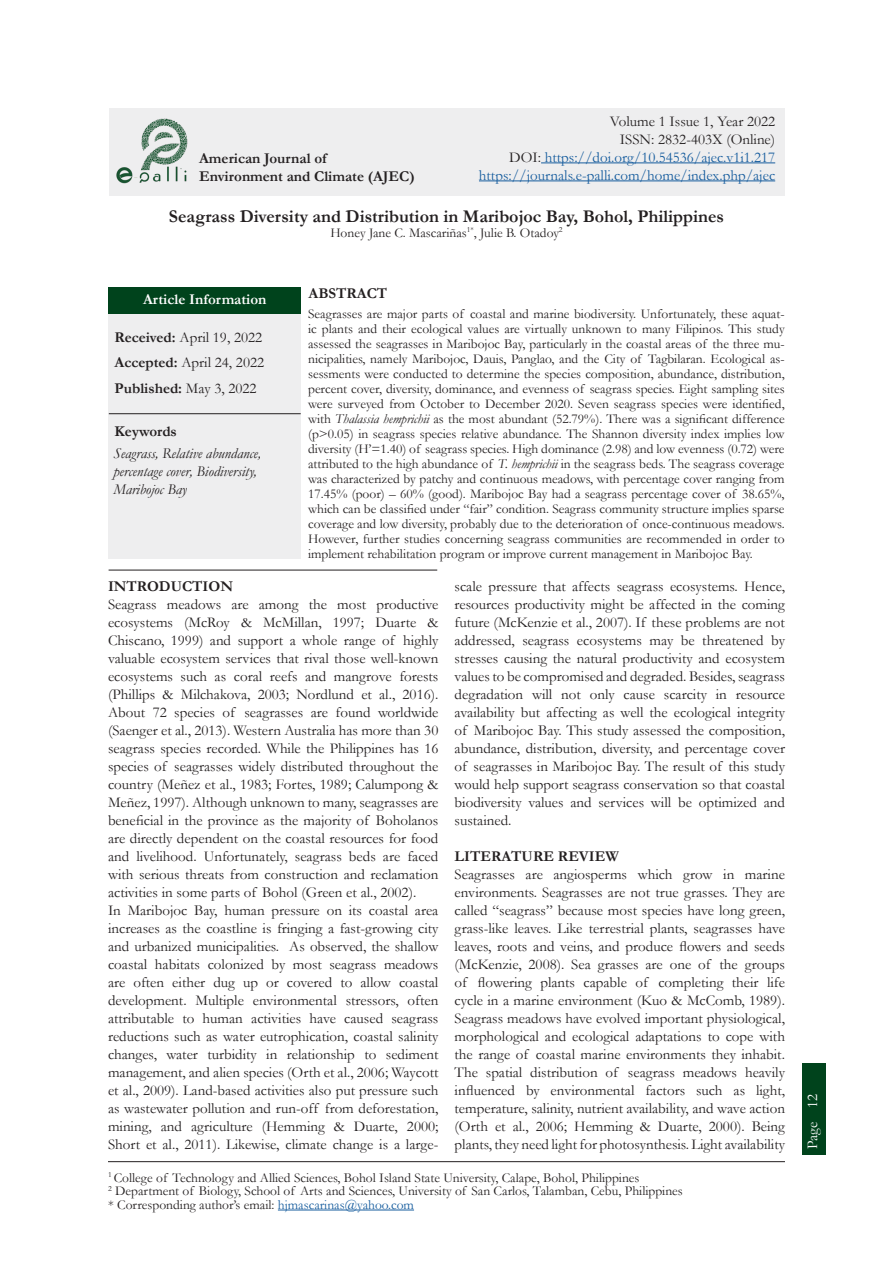
<style>
.page{position:relative;width:893px;height:1263px;background:#fff}
.page>*{position:absolute;margin:0;border:0;box-sizing:border-box;transform-origin:0 0}
.Article_Title{font:700 18px "Garamond";color:#231f20}
.Article_Body{font:15px/18px "Garamond";color:#231f20;text-align:justify}
.Keywords{font:italic 15px/18px "Garamond";color:#231f20}
.Journal_Title{font:700 15px "Garamond";color:#231f20}
.Article_Body-2{font:15px "Garamond";color:#175d9e}
.Title_Page_Doi{font:15px "Garamond";color:#231f20}
.Title_Page_Doi-2{font:15px "Garamond";color:#175d9e}
.Article_Information{font:15px "Garamond";color:#231f20}
.Inside_Title{font:700 15px "Garamond";color:#231f20}
.Article_Information-2{font:700 15px "Garamond";color:#231f20}
.Article_Information-3{font:700 15px "Garamond";color:#fff}
.t1{font:15px "Garamond";color:#fff}
.Abstract_Body{font:13.5px/15px "Garamond";color:#231f20;text-align:justify}
.Authors_Footer{font:13.5px "Garamond";color:#231f20}
.Authors_Name{font:13.5px "Garamond";color:#231f20}
.s1{color:#231f20}
.s2{font-weight:700}
.s3{font-weight:400}
.s4{font-style:italic}
.s5{color:#175d9e}
</style>
<div class="page">
<div style="left:802px;top:1063px;width:24px;height:91px;background:#00431c"></div>
<div style="left:109px;top:108px;width:675px;height:88px;background:#eeeeef"></div>
<hr style="left:541px;top:163px;width:234px;height:1px;background:#175d9e">
<hr style="left:479px;top:181px;width:296px;height:1px;background:#175d9e">
<img style="left:116px;top:118px;width:72px;height:66px">
<div style="left:108px;top:287px;width:193px;height:271px;background:#eeeeef"></div>
<div style="left:108px;top:287px;width:193px;height:27px;background:#00431c"></div>
<hr style="left:109px;top:413px;width:192px;height:1px;background:#231f20">
<hr style="left:109px;top:570px;width:328px;height:1px;background:#231f20">
<hr style="left:278px;top:1210px;width:136px;height:1px;background:#175d9e">
<hr style="left:108px;top:1161px;width:677px;height:1px;background:#231f20">
<p class="Title_Page_Doi" style="left:610px;top:111px;width:167px">Volume 1 Issue 1, Year 2022</p>
<p class="Title_Page_Doi" style="left:620px;top:129px;width:157px">ISSN: 2832-403X (Online)</p>
<p class="Title_Page_Doi-2" style="left:509px;top:147px;width:268px"><span class="s1">DOI:</span> https://doi.org/10.54536/ajec.v1i1.217</p>
<p class="Article_Body-2" style="left:479px;top:165px;width:298px">https://journals.e-palli.com/home/index.php/ajec</p>
<p class="Journal_Title" style="left:199px;top:148px;width:129px">American Journal of</p>
<p class="Journal_Title" style="left:199px;top:166px;width:217px">Environment and Climate (AJEC)</p>
<p class="Article_Title" style="left:169px;top:204px;width:557px">Seagrass Diversity and Distribution in Maribojoc Bay, Bohol, Philippines</p>
<p class="Authors_Name" style="left:330px;top:223px;width:234px">Honey Jane C. Mascariñas<sup>1*</sup>, Julie B. Otadoy<sup>2</sup></p>
<p class="Article_Information-3" style="left:143px;top:289px;width:125px">Article Information</p>
<p class="Article_Information" style="left:115px;top:327px;width:149px"><span class="s2">Received:</span> April 19, 2022</p>
<p class="Article_Information" style="left:115px;top:352px;width:151px"><span class="s2">Accepted:</span> April 24, 2022</p>
<p class="Article_Information-2" style="left:115px;top:378px;width:144px">Published: <span class="s3">May 3, 2022</span></p>
<p class="Journal_Title" style="left:115px;top:421px;width:64px">Keywords</p>
<p class="Keywords" style="left:113px;top:444px;width:149px">Seagrass, Relative abundance, percentage cover, Biodiversity,<br>Maribojoc Bay</p>
<p class="Journal_Title" style="left:308px;top:283px;width:80px">ABSTRACT</p>
<p class="Abstract_Body" style="left:308px;top:306px;width:478px">Seagrasses are major parts of coastal and marine biodiversity. Unfortunately, these aquat&shy;ic plants and their ecological values are virtually unknown to many Filipinos. This study assessed the seagrasses in Maribojoc Bay, particularly in the coastal areas of the three mu&shy;nicipalities, namely Maribojoc, Dauis, Panglao, and the City of Tagbilaran. Ecological as&shy;sessments were conducted to determine the species composition, abundance, distribution, percent cover, diversity, dominance, and evenness of seagrass species. Eight sampling sites were surveyed from October to December 2020. Seven seagrass species were identified, with <span class="s4">Thalassia hemprichii</span> as the most abundant (52.79%). There was a significant difference (p&gt;0.05) in seagrass species relative abundance. The Shannon diversity index implies low diversity (H’=1.40) of seagrass species. High dominance (2.98) and low evenness (0.72) were attributed to the high abundance of <span class="s4">T. hemprichii</span> in the seagrass beds. The seagrass coverage was characterized by patchy and continuous meadows, with percentage cover ranging from 17.45% (poor) – 60% (good). Maribojoc Bay had a seagrass percentage cover of 38.65%, which can be classified under “fair” condition. Seagrass community structure implies sparse coverage and low diversity, probably due to the deterioration of once-continuous meadows.<br>However, further studies concerning seagrass communities are recommended in order to implement rehabilitation program or improve current management in Maribojoc Bay.</p>
<p class="Inside_Title" style="left:108px;top:576px;width:127px">INTRODUCTION</p>
<p class="Article_Body" style="left:108px;top:595px;width:332px">Seagrass meadows are among the most productive ecosystems (McRoy &amp; McMillan, 1997; Duarte &amp; Chiscano, 1999) and support a whole range of highly valuable ecosystem services that rival those well-known ecosystems such as coral reefs and mangrove forests (Phillips &amp; Milchakova, 2003; Nordlund et al., 2016).<br>About 72 species of seagrasses are found worldwide (Saenger et al., 2013). Western Australia has more than 30 seagrass species recorded. While the Philippines has 16 species of seagrasses widely distributed throughout the country (Meñez et al., 1983; Fortes, 1989; Calumpong &amp; Meñez, 1997). Although unknown to many, seagrasses are beneficial in the province as the majority of Boholanos are directly dependent on the coastal resources for food and livelihood. Unfortunately, seagrass beds are faced with serious threats from construction and reclamation activities in some parts of Bohol (Green et al., 2002).</p>
<p class="Article_Body" style="left:108px;top:901px;width:332px">In Maribojoc Bay, human pressure on its coastal area increases as the coastline is fringing a fast-growing city and urbanized municipalities. As observed, the shallow coastal habitats colonized by most seagrass meadows are often either dug up or covered to allow coastal development. Multiple environmental stressors, often attributable to human activities have caused seagrass reductions such as water eutrophication, coastal salinity changes, water turbidity in relationship to sediment management, and alien species (Orth et al., 2006; Waycott et al., 2009). Land-based activities also put pressure such as wastewater pollution and run-off from deforestation, mining, and agriculture (Hemming &amp; Duarte, 2000; Short et al., 2011). Likewise, climate change is a large-</p>
<p class="Article_Body" style="left:455px;top:577px;width:332px">scale pressure that affects seagrass ecosystems. Hence, resources productivity might be affected in the coming future (McKenzie et al., 2007). If these problems are not addressed, seagrass ecosystems may be threatened by stresses causing the natural productivity and ecosystem values to be compromised and degraded. Besides, seagrass degradation will not only cause scarcity in resource availability but affecting as well the ecological integrity of Maribojoc Bay. This study assessed the composition, abundance, distribution, diversity, and percentage cover of seagrasses in Maribojoc Bay. The result of this study would help support seagrass conservation so that coastal biodiversity values and services will be optimized and sustained.</p>
<p class="Inside_Title" style="left:455px;top:846px;width:166px">LITERATURE REVIEW</p>
<p class="Article_Body" style="left:455px;top:865px;width:332px">Seagrasses are angiosperms which grow in marine environments. Seagrasses are not true grasses. They are called “seagrass” because most species have long green, grass-like leaves. Like terrestrial plants, seagrasses have leaves, roots and veins, and produce flowers and seeds (McKenzie, 2008). Sea grasses are one of the groups of flowering plants capable of completing their life cycle in a marine environment (Kuo &amp; McComb, 1989).<br>Seagrass meadows have evolved important physiological, morphological and ecological adaptations to cope with the range of coastal marine environments they inhabit.<br>The spatial distribution of seagrass meadows heavily influenced by environmental factors such as light, temperature, salinity, nutrient availability, and wave action (Orth et al., 2006; Hemming &amp; Duarte, 2000). Being plants, they need light for photosynthesis. Light availability</p>
<p class="Authors_Footer" style="left:108px;top:1169px;width:533px"><sup>1</sup> College of Technology and Allied Sciences, Bohol Island State University, Calape, Bohol, Philippines</p>
<p class="Authors_Footer" style="left:108px;top:1182px;width:576px"><sup>2</sup> Department of Biology, School of Arts and Sciences, University of San Carlos, Talamban, Cebu, Philippines</p>
<p class="Authors_Footer" style="left:108px;top:1196px;width:308px">* Corresponding author’s email: <span class="s5">hjmascarinas@yahoo.com</span></p>
<p class="t1" style="left:802px;top:1149px;width:57px;rotate:-90deg">Page 12</p>
</div>
